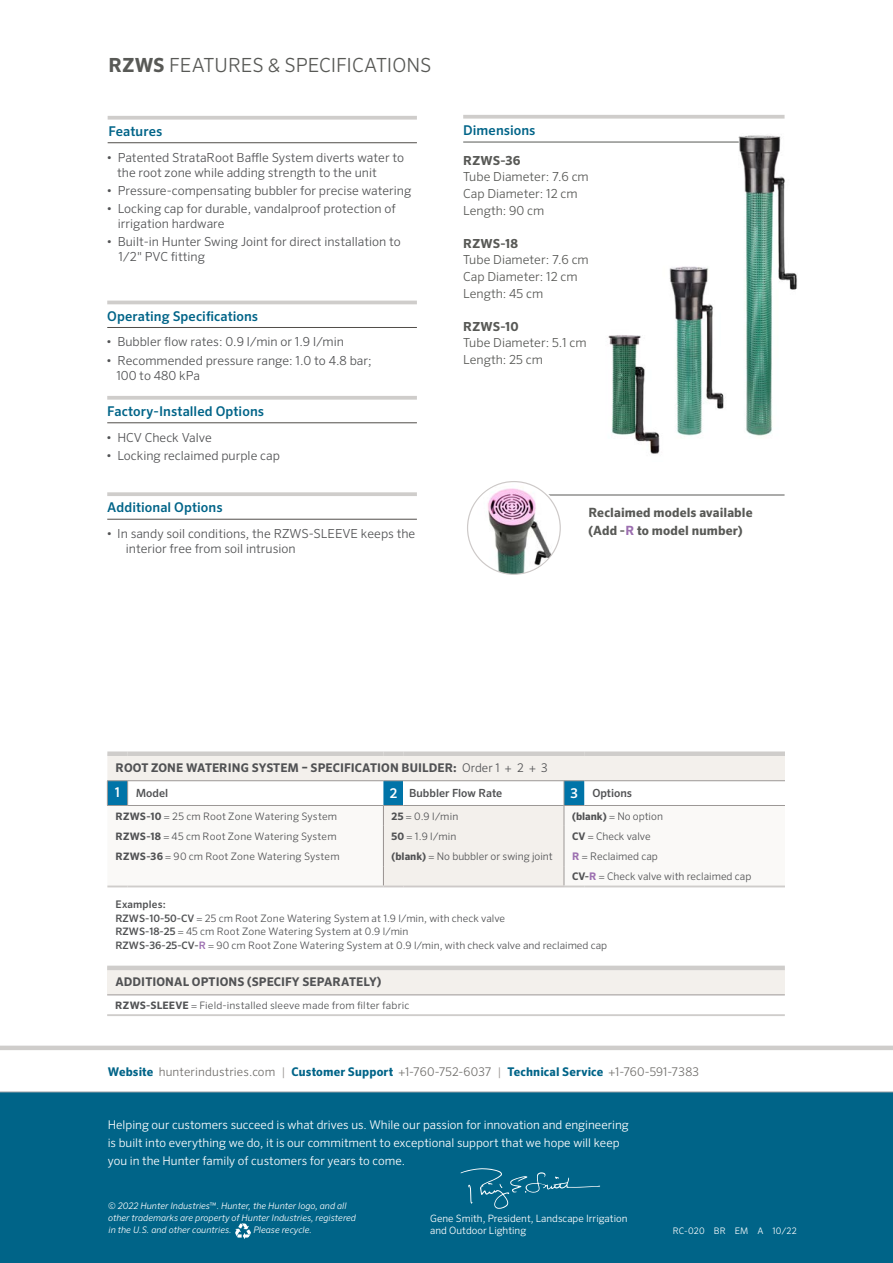
<style>
.page{position:relative;width:893px;height:1263px;background:#fff}
.page>*{position:absolute;margin:0;border:0;box-sizing:border-box;transform-origin:0 0}
.t1{font:300 19.5px "Sero Pro";color:#585956}
.t2{font:500 13.5px "Sero Pro";letter-spacing:.005em;color:#006488}
.t3{font:700 12.75px/18px "Sero Pro";letter-spacing:.01em;color:#585956}
.t4{font:300 12.45px/15px "Sero Pro";color:#515254}
.t5{font:300 12.45px/16.8px "Sero Pro";color:#585956}
.t6{font:700 12.45px "Sero Pro";letter-spacing:.015em;color:#585956}
.t7{font:300 12px/18px "Sero Pro";color:#fff}
.t8{font:300 12px "Sero Pro";letter-spacing:.01em;color:#716f6c}
.t9{font:700 12px "Sero Pro";letter-spacing:.01em;color:#515254}
.t10{font:500 11.25px "Sero Pro";color:#515254}
.t11{font:300 10.5px/20.2px "Sero Pro";color:#515254}
.t12{font:500 10.5px "Sero Pro";letter-spacing:.015em;color:#515254}
.t13{font:300 10.35px/13.5px "Sero Pro";letter-spacing:.01em;color:#515254}
.t14{font:300 10.2px/12.1px "Sero Pro";color:#fff}
.t15{font:italic 300 9px/12px "Sero Pro";color:#fff}
.t16{font:300 9px "Sero Pro";letter-spacing:.025em;color:#fff}
.s1{font-weight:700}
.s2{color:#9c6fb0}
.s3{font-weight:300}
.s4{font-size:13.5px;color:#fff}
.s5{font-weight:700;color:#9c6fb0}
.s6{font-weight:500}
.s7{font-weight:500;color:#9c6fb0}
.s8{font-weight:700;color:#006488}
.s9{color:#9c9896}
.s10{font-style:normal}
</style>
<div class="page">
<hr style="left:0;top:1046px;width:893px;height:4px;background:#cfcdcb">
<div style="left:0;top:1092px;width:893px;height:171px;background:#006488"></div>
<hr style="left:0;top:1092px;width:893px;height:1px;background:#a7a9ac">
<svg style="left:461px;top:1168px;width:139px;height:41px"></svg>
<svg style="left:235px;top:1223px;width:16px;height:16px"></svg>
<svg style="left:108px;top:116px;width:309px;height:4px"></svg>
<hr style="left:108px;top:142px;width:309px;height:1px;background:#514e4a">
<hr style="left:107px;top:301px;width:310px;height:3px;background:#cfcdcb">
<hr style="left:107px;top:327px;width:310px;height:1px;background:#514e4a">
<svg style="left:463px;top:115px;width:322px;height:4px"></svg>
<hr style="left:463px;top:142px;width:322px;height:1px;background:#585956">
<svg style="left:107px;top:396px;width:310px;height:4px"></svg>
<hr style="left:107px;top:422px;width:310px;height:1px;background:#514e4a">
<svg style="left:107px;top:492px;width:310px;height:4px"></svg>
<hr style="left:107px;top:519px;width:310px;height:1px;background:#514e4a">
<svg style="left:107px;top:756px;width:678px;height:49px;fill:#f3f0ec"></svg>
<div style="left:107px;top:751px;width:21px;height:5px;background:#cfcdcb"></div>
<div style="left:128px;top:751px;width:255px;height:5px;background:#cfcdcb"></div>
<div style="left:383px;top:751px;width:21px;height:5px;background:#cfcdcb"></div>
<div style="left:404px;top:751px;width:160px;height:5px;background:#cfcdcb"></div>
<div style="left:564px;top:751px;width:20px;height:5px;background:#cfcdcb"></div>
<div style="left:584px;top:751px;width:201px;height:5px;background:#cfcdcb"></div>
<hr style="left:584px;top:780px;width:201px;height:1px;background:#9c9896">
<hr style="left:584px;top:805px;width:201px;height:1px;background:#9c9896">
<svg style="left:107px;top:780px;width:477px;height:105px"></svg>
<hr style="left:107px;top:885px;width:21px;height:2px;background:#cfcdcb">
<hr style="left:128px;top:885px;width:255px;height:2px;background:#cfcdcb">
<hr style="left:564px;top:885px;width:20px;height:2px;background:#cfcdcb">
<hr style="left:584px;top:885px;width:201px;height:2px;background:#cfcdcb">
<hr style="left:383px;top:885px;width:21px;height:2px;background:#cdc9c8">
<hr style="left:404px;top:885px;width:160px;height:2px;background:#cdc9c8">
<div style="left:107px;top:968px;width:678px;height:27px;background:#f3f0ec"></div>
<hr style="left:107px;top:1014px;width:678px;height:2px;background:#cfcdcb">
<hr style="left:107px;top:966px;width:678px;height:4px;background:#cfcdcb">
<hr style="left:107px;top:995px;width:678px;height:1px;background:#9c9896">
<hr style="left:525px;top:495px;width:259px;height:1px;background:#585956">
<svg style="left:467px;top:481px;width:96px;height:94px"></svg>
<img style="left:595px;top:135px;width:202px;height:319px">
<h1 class="t1" style="left:109px;top:53px;width:324px"><span class="s1">RZWS</span> FEATURES &amp; SPECIFICATIONS</h1>
<p class="t2" style="left:108px;top:123px;width:55px">Features</p>
<p class="t4" style="left:117px;top:150px;width:288px;text-indent:-11px">• Patented StrataRoot Baffle System diverts water to the root zone while adding strength to the unit</p>
<p class="t4" style="left:107px;top:183px;width:306px">• Pressure-compensating bubbler for precise watering</p>
<p class="t4" style="left:118px;top:201px;width:279px;text-indent:-11px">• Locking cap for durable, vandalproof protection of irrigation hardware</p>
<p class="t4" style="left:118px;top:234px;width:284px;text-indent:-12px">• Built-in Hunter Swing Joint for direct installation to<br>1/2" PVC fitting</p>
<p class="t2" style="left:107px;top:308px;width:152px">Operating Specifications</p>
<p class="t4" style="left:106px;top:334px;width:239px">• Bubbler flow rates: 0.9 l/min or 1.9 l/min</p>
<p class="t4" style="left:116px;top:353px;width:257px;text-indent:-10px">• Recommended pressure range: 1.0 to 4.8 bar;<br>100 to 480 kPa</p>
<p class="t2" style="left:107px;top:403px;width:158px">Factory-Installed Options</p>
<p class="t4" style="left:106px;top:430px;width:107px">• HCV Check Valve</p>
<p class="t4" style="left:106px;top:448px;width:175px">• Locking reclaimed purple cap</p>
<p class="t2" style="left:107px;top:499px;width:117px">Additional Options</p>
<p class="t4" style="left:126px;top:526px;width:291px;text-indent:-19px">• In sandy soil conditions, the RZWS-SLEEVE keeps the interior free from soil intrusion</p>
<p class="t2" style="left:463px;top:122px;width:74px">Dimensions</p>
<p class="t6" style="left:463px;top:153px;width:59px">RZWS-36</p>
<p class="t5" style="left:463px;top:168px;width:127px">Tube Diameter: 7.6 cm<br>Cap Diameter: 12 cm<br>Length: 90 cm</p>
<p class="t6" style="left:463px;top:236px;width:56px">RZWS-18</p>
<p class="t5" style="left:463px;top:251px;width:127px">Tube Diameter: 7.6 cm<br>Cap Diameter: 12 cm<br>Length: 45 cm</p>
<p class="t6" style="left:463px;top:319px;width:57px">RZWS-10</p>
<p class="t5" style="left:463px;top:335px;width:125px">Tube Diameter: 5.1 cm<br>Length: 25 cm</p>
<p class="t3" style="left:588px;top:504px;width:166px">Reclaimed models available (Add -<span class="s2">R</span> to model number)</p>
<p class="t9" style="left:116px;top:760px;width:434px">ROOT ZONE WATERING SYSTEM – SPECIFICATION BUILDER: <span class="s3">Order 1 + 2 + 3</span></p>
<p class="t10" style="left:115px;top:787px;width:55px"><span class="s4">1</span> Model</p>
<p class="t10" style="left:390px;top:787px;width:114px"><span class="s4">2</span> Bubbler Flow Rate</p>
<p class="t10" style="left:570px;top:787px;width:63px"><span class="s4">3</span> Options</p>
<p class="t13" style="left:115px;top:809px;width:223px"><span class="s1">RZWS-10</span> = 25 cm Root Zone Watering System</p>
<p class="t13" style="left:391px;top:809px;width:68px"><span class="s1">25</span> = 0.9 l/min</p>
<p class="t11" style="left:572px;top:806px;width:92px"><span class="s1">(blank)</span> = No option</p>
<p class="t13" style="left:115px;top:829px;width:223px"><span class="s1">RZWS-18</span> = 45 cm Root Zone Watering System</p>
<p class="t13" style="left:391px;top:829px;width:66px"><span class="s1">50</span> = 1.9 l/min</p>
<p class="t11" style="left:572px;top:826px;width:80px"><span class="s1">CV</span> = Check valve</p>
<p class="t13" style="left:115px;top:850px;width:226px"><span class="s1">RZWS-36</span> = 90 cm Root Zone Watering System</p>
<p class="t11" style="left:391px;top:846px;width:163px"><span class="s1">(blank)</span> = No bubbler or swing joint</p>
<p class="t11" style="left:572px;top:846px;width:181px"><span class="s5">R</span> = Reclaimed cap<br><span class="s1">CV-</span><span class="s5">R</span> = Check valve with reclaimed cap</p>
<p class="t12" style="left:115px;top:898px;width:52px">Examples:</p>
<p class="t13" style="left:115px;top:911px;width:493px"><span class="s6">RZWS-10-50-CV</span> = 25 cm Root Zone Watering System at 1.9 l/min, with check valve<br><span class="s6">RZWS-18-25</span> = 45 cm Root Zone Watering System at 0.9 l/min<br><span class="s6">RZWS-36-25-CV-</span><span class="s7">R</span> = 90 cm Root Zone Watering System at 0.9 l/min, with check valve and reclaimed cap</p>
<p class="t9" style="left:115px;top:974px;width:268px">ADDITIONAL OPTIONS (SPECIFY SEPARATELY)</p>
<p class="t13" style="left:115px;top:998px;width:296px"><span class="s1">RZWS-SLEEVE</span> = Field-installed sleeve made from filter fabric</p>
<p class="t8" style="left:108px;top:1065px;width:593px"><span class="s8">Website</span> hunterindustries.com <span class="s9">|</span> <span class="s8">Customer Support</span> +1-760-752-6037 <span class="s9">|</span> <span class="s8">Technical Service</span> +1-760-591-7383</p>
<p class="t7" style="left:108px;top:1115px;width:523px">Helping our customers succeed is what drives us. While our passion for innovation and engineering is built into everything we do, it is our commitment to exceptional support that we hope will keep you in the Hunter family of customers for years to come.</p>
<p class="t15" style="left:108px;top:1200px;width:249px">© 2022 Hunter Industries<span class="s10">™</span>. Hunter, the Hunter logo, and all other trademarks are property of Hunter Industries, registered in the U.S. and other countries.</p>
<p class="t15" style="left:253px;top:1224px;width:60px">Please recycle.</p>
<p class="t14" style="left:430px;top:1212px;width:199px">Gene Smith, President, Landscape Irrigation and Outdoor Lighting</p>
<p class="t16" style="left:673px;top:1225px;width:126px">RC-020 BR EM A 10/22</p>
</div>
